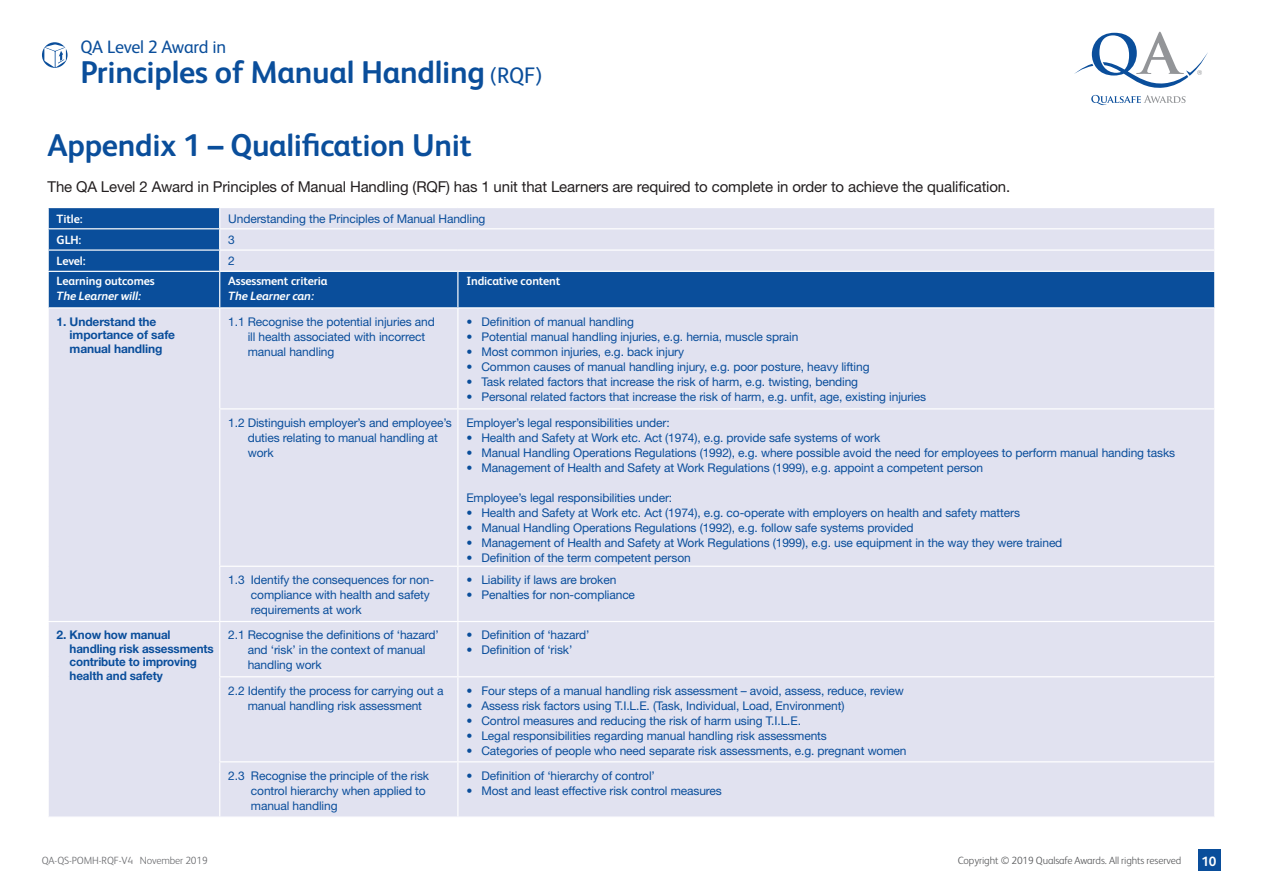
<style>
.page{position:relative;width:1263px;height:893px;background:#fff}
.page>*{position:absolute;margin:0;border:0;box-sizing:border-box;transform-origin:0 0}
.Main_Heading{font:700 31.5px "FS Albert";letter-spacing:-.01em;color:#0a4e9b}
.t1{font:18px "FS Albert";letter-spacing:-.015em;color:#0a4e9b}
.BODY{font:15px "Helvetica Neue LT";letter-spacing:-.01em;color:#231f20}
.t2{font:700 13.5px "FS Albert";color:#fff}
.Table_Text_Blue{font:12px/15px "Helvetica Neue LT";letter-spacing:-.01em;color:#0a4e9b}
.appendix_table{font:700 12px/13.5px "Helvetica Neue LT";letter-spacing:-.01em;color:#0a4e9b}
.Sun_Head_3{font:700 12px/15px "FS Albert";letter-spacing:-.01em;color:#fff}
.appendix_table-2{font:12px "Helvetica Neue LT";letter-spacing:-.01em;color:#0a4e9b}
.Appendix_Sub_Head{font:700 12px "FS Albert";letter-spacing:-.01em;color:#fff}
.t3{font:300 10.5px "FS Albert";letter-spacing:-.01em;color:#58595b}
.t4{font:300 10.5px "FS Albert";letter-spacing:-.01em;color:#6d6e71}
.s1{font-weight:400;font-size:22.5px}
.s2{font-style:italic}
</style>
<div class="page">
<svg style="left:1091px;top:95px;width:94px;height:10px"></svg>
<svg style="left:1074px;top:32px;width:134px;height:56px"></svg>
<svg style="left:38px;top:39px;width:33px;height:32px"></svg>
<div style="left:37px;top:37px;width:35px;height:36px;border:5px solid #fff;border-radius:50%"></div>
<svg style="left:44px;top:44px;width:22px;height:23px"></svg>
<div style="left:1197px;top:849px;width:23px;height:22px;background:#0a4e9b"></div>
<div style="left:49px;top:308px;width:1165px;height:508px;background:#e1e2f0"></div>
<div style="left:48px;top:308px;width:172px;height:313px;background:#e1e2f0"></div>
<hr style="left:48px;top:308px;width:1px;height:101px;background:#fff">
<hr style="left:219px;top:308px;width:1px;height:100px;background:#fff">
<hr style="left:457px;top:308px;width:1px;height:100px;background:#fff">
<hr style="left:48px;top:409px;width:1px;height:157px;background:#fff">
<hr style="left:219px;top:408px;width:239px;height:1px;background:#fff">
<hr style="left:219px;top:409px;width:1px;height:157px;background:#fff">
<hr style="left:458px;top:408px;width:757px;height:1px;background:#fff">
<hr style="left:457px;top:409px;width:1px;height:157px;background:#fff">
<hr style="left:48px;top:566px;width:1px;height:55px;background:#fff">
<hr style="left:219px;top:566px;width:239px;height:1px;background:#fff">
<hr style="left:219px;top:567px;width:1px;height:54px;background:#fff">
<hr style="left:458px;top:566px;width:757px;height:1px;background:#fff">
<hr style="left:457px;top:567px;width:1px;height:54px;background:#fff">
<hr style="left:48px;top:621px;width:172px;height:1px;background:#fff">
<hr style="left:220px;top:621px;width:238px;height:1px;background:#fff">
<hr style="left:219px;top:622px;width:1px;height:54px;background:#fff">
<hr style="left:458px;top:621px;width:757px;height:1px;background:#fff">
<hr style="left:457px;top:622px;width:1px;height:54px;background:#fff">
<hr style="left:219px;top:676px;width:239px;height:1px;background:#fff">
<hr style="left:219px;top:677px;width:1px;height:84px;background:#fff">
<hr style="left:458px;top:676px;width:757px;height:1px;background:#fff">
<hr style="left:457px;top:677px;width:1px;height:84px;background:#fff">
<hr style="left:219px;top:761px;width:239px;height:1px;background:#fff">
<hr style="left:219px;top:762px;width:1px;height:54px;background:#fff">
<hr style="left:458px;top:761px;width:757px;height:1px;background:#fff">
<hr style="left:457px;top:762px;width:1px;height:54px;background:#fff">
<svg style="left:48px;top:208px;width:1167px;height:100px;background:#83a2cb"></svg>
<hr style="left:457px;top:272px;width:1px;height:35px;background:#fff">
<hr style="left:1214px;top:272px;width:1px;height:35px;background:#fff">
<h2 class="t1" style="left:80px;top:36px;width:147px">QA Level 2 Award in</h2>
<h1 class="Main_Heading" style="left:80px;top:55px;width:464px">Principles of Manual Handling <span class="s1">(RQF)</span></h1>
<p class="Main_Heading" style="left:48px;top:127px;width:426px">Appendix 1 – Qualification Unit</p>
<p class="BODY" style="left:48px;top:178px;width:964px">The QA Level 2 Award in Principles of Manual Handling (RQF) has 1 unit that Learners are required to complete in order to achieve the qualification.</p>
<p class="Appendix_Sub_Head" style="left:57px;top:212px;width:27px">Title:</p>
<p class="appendix_table-2" style="left:228px;top:211px;width:259px">Understanding the Principles of Manual Handling</p>
<p class="Appendix_Sub_Head" style="left:57px;top:233px;width:26px">GLH:</p>
<p class="appendix_table-2" style="left:228px;top:233px;width:8px">3</p>
<p class="Appendix_Sub_Head" style="left:57px;top:254px;width:30px">Level:</p>
<p class="appendix_table-2" style="left:228px;top:254px;width:8px">2</p>
<p class="Sun_Head_3" style="left:57px;top:273px;width:100px">Learning outcomes<br><span class="s2">The Learner will:</span></p>
<p class="Sun_Head_3" style="left:228px;top:273px;width:101px">Assessment criteria<br><span class="s2">The Learner can:</span></p>
<p class="Sun_Head_3" style="left:466px;top:273px;width:95px">Indicative content</p>
<p class="appendix_table" style="left:70px;top:314px;width:107px;text-indent:-13px">1. Understand the importance of safe manual handling</p>
<p class="Table_Text_Blue" style="left:248px;top:314px;width:189px;text-indent:-20px">1.1 Recognise the potential injuries and ill health associated with incorrect manual handling</p>
<p class="Table_Text_Blue" style="left:466px;top:314px;width:169px">• Definition of manual handling</p>
<p class="Table_Text_Blue" style="left:466px;top:329px;width:333px">• Potential manual handling injuries, e.g. hernia, muscle sprain</p>
<p class="Table_Text_Blue" style="left:466px;top:344px;width:219px">• Most common injuries, e.g. back injury</p>
<p class="Table_Text_Blue" style="left:466px;top:359px;width:405px">• Common causes of manual handling injury, e.g. poor posture, heavy lifting</p>
<p class="Table_Text_Blue" style="left:466px;top:374px;width:393px">• Task related factors that increase the risk of harm, e.g. twisting, bending</p>
<p class="Table_Text_Blue" style="left:466px;top:389px;width:461px">• Personal related factors that increase the risk of harm, e.g. unfit, age, existing injuries</p>
<p class="Table_Text_Blue" style="left:248px;top:415px;width:205px;text-indent:-20px">1.2 Distinguish employer’s and employee’s duties relating to manual handling at work</p>
<p class="Table_Text_Blue" style="left:466px;top:415px;width:205px">Employer’s legal responsibilities under:</p>
<p class="Table_Text_Blue" style="left:466px;top:430px;width:415px">• Health and Safety at Work etc. Act (1974), e.g. provide safe systems of work</p>
<p class="Table_Text_Blue" style="left:466px;top:445px;width:710px">• Manual Handling Operations Regulations (1992), e.g. where possible avoid the need for employees to perform manual handing tasks</p>
<p class="Table_Text_Blue" style="left:466px;top:460px;width:518px">• Management of Health and Safety at Work Regulations (1999), e.g. appoint a competent person</p>
<p class="Table_Text_Blue" style="left:466px;top:490px;width:207px">Employee’s legal responsibilities under:</p>
<p class="Table_Text_Blue" style="left:466px;top:505px;width:555px">• Health and Safety at Work etc. Act (1974), e.g. co-operate with employers on health and safety matters</p>
<p class="Table_Text_Blue" style="left:466px;top:520px;width:449px">• Manual Handling Operations Regulations (1992), e.g. follow safe systems provided</p>
<p class="Table_Text_Blue" style="left:466px;top:535px;width:597px">• Management of Health and Safety at Work Regulations (1999), e.g. use equipment in the way they were trained</p>
<p class="Table_Text_Blue" style="left:466px;top:550px;width:226px">• Definition of the term competent person</p>
<p class="Table_Text_Blue" style="left:251px;top:572px;width:185px;text-indent:-23px">1.3 Identify the consequences for non&shy;compliance with health and safety requirements at work</p>
<p class="Table_Text_Blue" style="left:466px;top:572px;width:151px">• Liability if laws are broken</p>
<p class="Table_Text_Blue" style="left:466px;top:587px;width:170px">• Penalties for non-compliance</p>
<p class="appendix_table" style="left:70px;top:628px;width:146px;text-indent:-13px">2. Know how manual handling risk assessments contribute to improving health and safety</p>
<p class="Table_Text_Blue" style="left:248px;top:627px;width:193px;text-indent:-20px">2.1 Recognise the definitions of ‘hazard’ and ‘risk’ in the context of manual handling work</p>
<p class="Table_Text_Blue" style="left:466px;top:627px;width:125px">• Definition of ‘hazard’</p>
<p class="Table_Text_Blue" style="left:466px;top:642px;width:107px">• Definition of ‘risk’</p>
<p class="Table_Text_Blue" style="left:228px;top:683px;width:217px;text-align:center">2.2 Identify the process for carrying out a manual handling risk assessment</p>
<p class="Table_Text_Blue" style="left:466px;top:683px;width:439px">• Four steps of a manual handling risk assessment – avoid, assess, reduce, review</p>
<p class="Table_Text_Blue" style="left:466px;top:698px;width:380px">• Assess risk factors using T.I.L.E. (Task, Individual, Load, Environment)</p>
<p class="Table_Text_Blue" style="left:466px;top:713px;width:336px">• Control measures and reducing the risk of harm using T.I.L.E.</p>
<p class="Table_Text_Blue" style="left:466px;top:728px;width:362px">• Legal responsibilities regarding manual handling risk assessments</p>
<p class="Table_Text_Blue" style="left:466px;top:743px;width:442px">• Categories of people who need separate risk assessments, e.g. pregnant women</p>
<p class="Table_Text_Blue" style="left:251px;top:768px;width:180px;text-indent:-23px">2.3 Recognise the principle of the risk control hierarchy when applied to manual handling</p>
<p class="Table_Text_Blue" style="left:466px;top:768px;width:190px">• Definition of ‘hierarchy of control’</p>
<p class="Table_Text_Blue" style="left:466px;top:783px;width:257px">• Most and least effective risk control measures</p>
<p class="t4" style="left:42px;top:854px;width:167px">QA-QS-POMH-RQF-V4 November 2019</p>
<p class="t3" style="left:958px;top:855px;width:225px">Copyright © 2019 Qualsafe Awards. All rights reserved</p>
<p class="t2" style="left:1201px;top:853px;width:17px">10</p>
</div>
